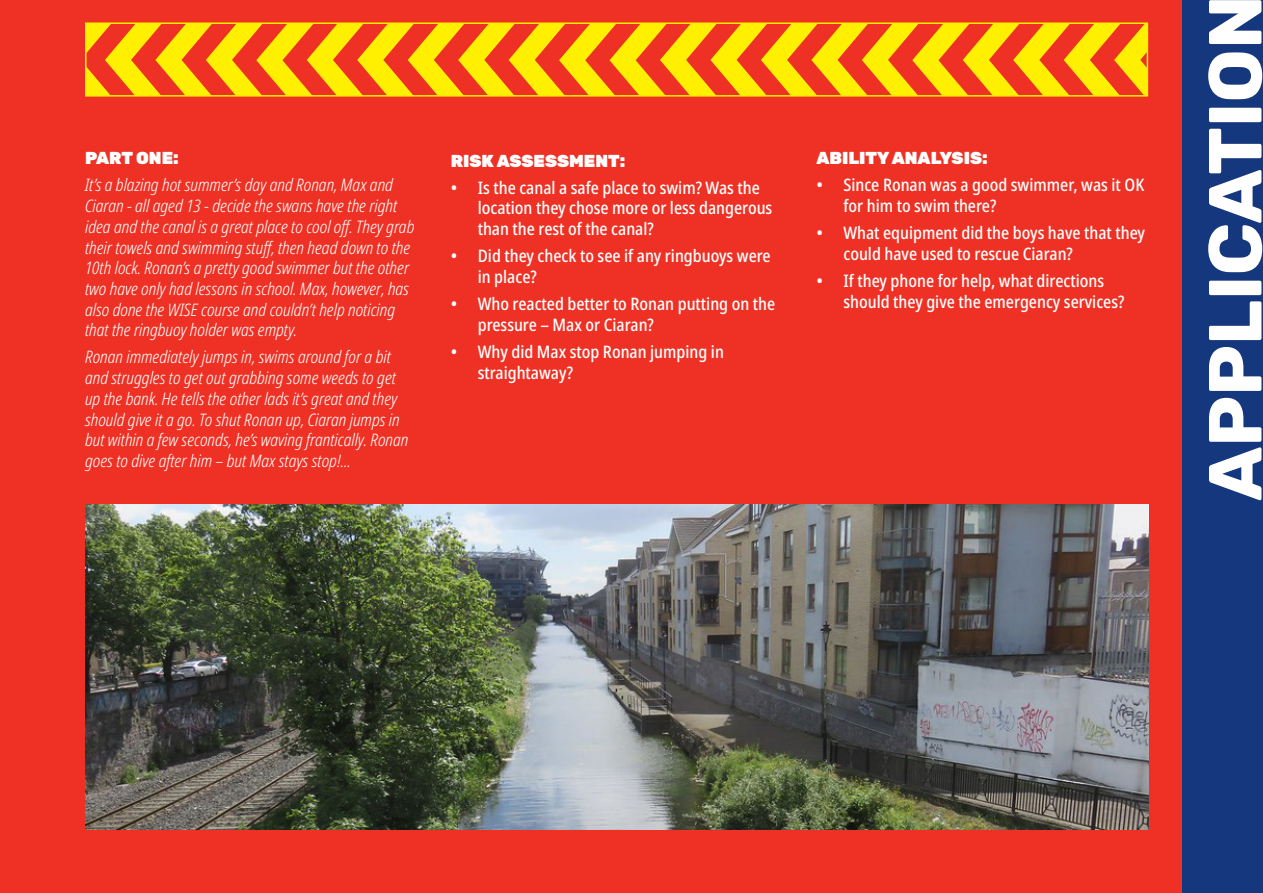
<style>
.page{position:relative;width:1263px;height:893px;background:#ee3124}
.page>*{position:absolute;margin:0;border:0;box-sizing:border-box;transform-origin:0 0}
.t1{font:700 75px "Rubik";color:#fff}
.t2{font:italic 300 condensed 17.25px/20.7px "Noto Sans";color:#fff}
.t3{font:500 condensed 17.25px/20.7px "Noto Sans";color:#fff}
.t4{font:900 17.25px "Rubik";color:#fff}
</style>
<div class="page">
<div style="left:1182px;top:0;width:81px;height:893px;background:#14377d"></div>
<svg style="left:88px;top:25px;width:1057px;height:69px"></svg>
<div style="left:85px;top:22px;width:1063px;height:75px;border:2px solid #ffef00"></div>
<img style="left:85px;top:504px;width:1063px;height:325px">
<p class="t4" style="left:85px;top:148px;width:95px">PART ONE:</p>
<p class="t2" style="left:85px;top:175px;width:331px">It’s a blazing hot summer’s day and Ronan, Max and Ciaran - all aged 13 - decide the swans have the right idea and the canal is a great place to cool off. They grab their towels and swimming stuff, then head down to the 10th lock. Ronan’s a pretty good swimmer but the other two have only had lessons in school. Max, however, has also done the WISE course and couldn’t help noticing that the ringbuoy holder was empty.</p>
<p class="t2" style="left:85px;top:347px;width:325px">Ronan immediately jumps in, swims around for a bit and struggles to get out grabbing some weeds to get up the bank. He tells the other lads it’s great and they should give it a go. To shut Ronan up, Ciaran jumps in but within a few seconds, he’s waving frantically. Ronan goes to dive after him – but Max stays stop!...</p>
<p class="t4" style="left:451px;top:150px;width:176px">RISK ASSESSMENT:</p>
<p class="t3" style="left:478px;top:178px;width:296px;text-indent:-27px">• Is the canal a safe place to swim? Was the location they chose more or less dangerous than the rest of the canal?</p>
<p class="t3" style="left:478px;top:246px;width:294px;text-indent:-27px">• Did they check to see if any ringbuoys were in place?</p>
<p class="t3" style="left:478px;top:294px;width:299px;text-indent:-27px">• Who reacted better to Ronan putting on the pressure – Max or Ciaran?</p>
<p class="t3" style="left:478px;top:342px;width:248px;text-indent:-27px">• Why did Max stop Ronan jumping in straightaway?</p>
<p class="t4" style="left:816px;top:148px;width:173px">ABILITY ANALYSIS:</p>
<p class="t3" style="left:843px;top:175px;width:302px;text-indent:-27px">• Since Ronan was a good swimmer, was it OK for him to swim there?</p>
<p class="t3" style="left:843px;top:223px;width:303px;text-indent:-27px">• What equipment did the boys have that they could have used to rescue Ciaran?</p>
<p class="t3" style="left:843px;top:271px;width:282px;text-indent:-27px">• If they phone for help, what directions should they give the emergency services?</p>
<h1 class="t1" style="left:1191px;top:501px;width:507px;rotate:-90deg">APPLICATION</h1>
</div>
